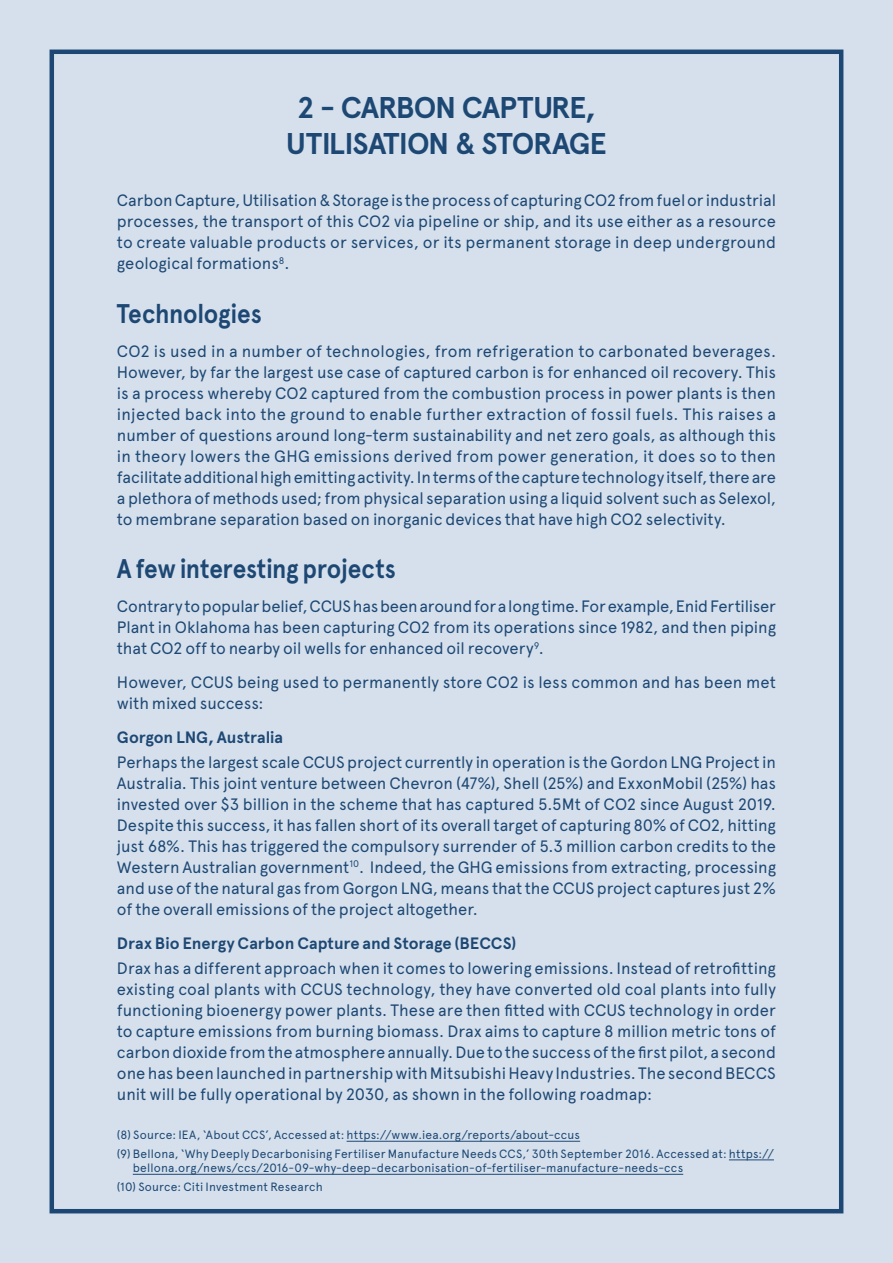
<style>
.page{position:relative;width:893px;height:1263px;background:#d5e0ec}
.page>*{position:absolute;margin:0;border:0;box-sizing:border-box;transform-origin:0 0}
.En-tête_-_Aligner_à{font:700 30px/36px "Apercu";letter-spacing:-.035em;color:#1e4874;text-align:center}
.Corps_de_texte_-_Jus{font:700 27px "Apercu";letter-spacing:-.01em;color:#1e4874;scale:.9 1}
.Corps_de_texte_-_Jus-2{font:16.5px/21px "Apercu";color:#1e4874;text-align:justify}
.Corps_de_texte_-_Jus-3{font:700 16.5px "Apercu";color:#1e4874}
.Accroche_-_Aligner_à{font:12px/14.4px "Apercu";letter-spacing:.015em;color:#1e4874}
</style>
<div class="page">
<div style="left:50px;top:50px;width:793px;height:1163px;border:4px solid #1e4874"></div>
<hr style="left:347px;top:1141px;width:233px;height:1px;background:#1e4874">
<hr style="left:729px;top:1159px;width:45px;height:1px;background:#1e4874">
<hr style="left:133px;top:1174px;width:550px;height:1px;background:#1e4874">
<p class="En-tête_-_Aligner_à" style="left:286px;top:90px;width:322px">2 - CARBON CAPTURE,<br>UTILISATION &amp; STORAGE</p>
<p class="Corps_de_texte_-_Jus-2" style="left:117px;top:190px;width:661px">Carbon Capture, Utilisation &amp; Storage is the process of capturing CO2 from fuel or industrial processes, the transport of this CO2 via pipeline or ship, and its use either as a resource to create valuable products or services, or its permanent storage in deep underground geological formations<sup>8</sup>.</p>
<p class="Corps_de_texte_-_Jus" style="left:117px;top:297px;width:162px">Technologies</p>
<p class="Corps_de_texte_-_Jus-2" style="left:117px;top:340px;width:661px">CO2 is used in a number of technologies, from refrigeration to carbonated beverages.<br>However, by far the largest use case of captured carbon is for enhanced oil recovery. This is a process whereby CO2 captured from the combustion process in power plants is then injected back into the ground to enable further extraction of fossil fuels. This raises a number of questions around long-term sustainability and net zero goals, as although this in theory lowers the GHG emissions derived from power generation, it does so to then facilitate additional high emitting activity. In terms of the capture technology itself, there are a plethora of methods used; from physical separation using a liquid solvent such as Selexol, to membrane separation based on inorganic devices that have high CO2 selectivity.</p>
<p class="Corps_de_texte_-_Jus" style="left:117px;top:553px;width:311px">A few interesting projects</p>
<p class="Corps_de_texte_-_Jus-2" style="left:117px;top:596px;width:661px">Contrary to popular belief, CCUS has been around for a long time. For example, Enid Fertiliser Plant in Oklahoma has been capturing CO2 from its operations since 1982, and then piping that CO2 off to nearby oil wells for enhanced oil recovery<sup>9</sup>.</p>
<p class="Corps_de_texte_-_Jus-2" style="left:117px;top:671px;width:661px">However, CCUS being used to permanently store CO2 is less common and has been met with mixed success:</p>
<p class="Corps_de_texte_-_Jus-3" style="left:117px;top:727px;width:167px">Gorgon LNG, Australia</p>
<p class="Corps_de_texte_-_Jus-2" style="left:117px;top:751px;width:661px">Perhaps the largest scale CCUS project currently in operation is the Gordon LNG Project in Australia. This joint venture between Chevron (47%), Shell (25%) and ExxonMobil (25%) has invested over $3 billion in the scheme that has captured 5.5Mt of CO2 since August 2019.<br>Despite this success, it has fallen short of its overall target of capturing 80% of CO2, hitting just 68%. This has triggered the compulsory surrender of 5.3 million carbon credits to the Western Australian government<sup>10</sup>. Indeed, the GHG emissions from extracting, processing and use of the natural gas from Gorgon LNG, means that the CCUS project captures just 2% of the overall emissions of the project altogether.</p>
<p class="Corps_de_texte_-_Jus-3" style="left:117px;top:933px;width:401px">Drax Bio Energy Carbon Capture and Storage (BECCS)</p>
<p class="Corps_de_texte_-_Jus-2" style="left:117px;top:957px;width:661px">Drax has a different approach when it comes to lowering emissions. Instead of retrofitting existing coal plants with CCUS technology, they have converted old coal plants into fully functioning bioenergy power plants. These are then fitted with CCUS technology in order to capture emissions from burning biomass. Drax aims to capture 8 million metric tons of carbon dioxide from the atmosphere annually. Due to the success of the first pilot, a second one has been launched in partnership with Mitsubishi Heavy Industries. The second BECCS unit will be fully operational by 2030, as shown in the following roadmap:</p>
<p class="Accroche_-_Aligner_à" style="left:117px;top:1127px;width:465px">(8) Source: IEA, ‘About CCS’, Accessed at: https://www.iea.org/reports/about-ccus</p>
<p class="Accroche_-_Aligner_à" style="left:133px;top:1146px;width:643px;text-indent:-16px">(9) Bellona, ‘Why Deeply Decarbonising Fertiliser Manufacture Needs CCS,’ 30th September 2016. Accessed at: https:// bellona.org/news/ccs/2016-09-why-deep-decarbonisation-of-fertiliser-manufacture-needs-ccs</p>
<p class="Accroche_-_Aligner_à" style="left:117px;top:1179px;width:207px">(10) Source: Citi Investment Research</p>
</div>
